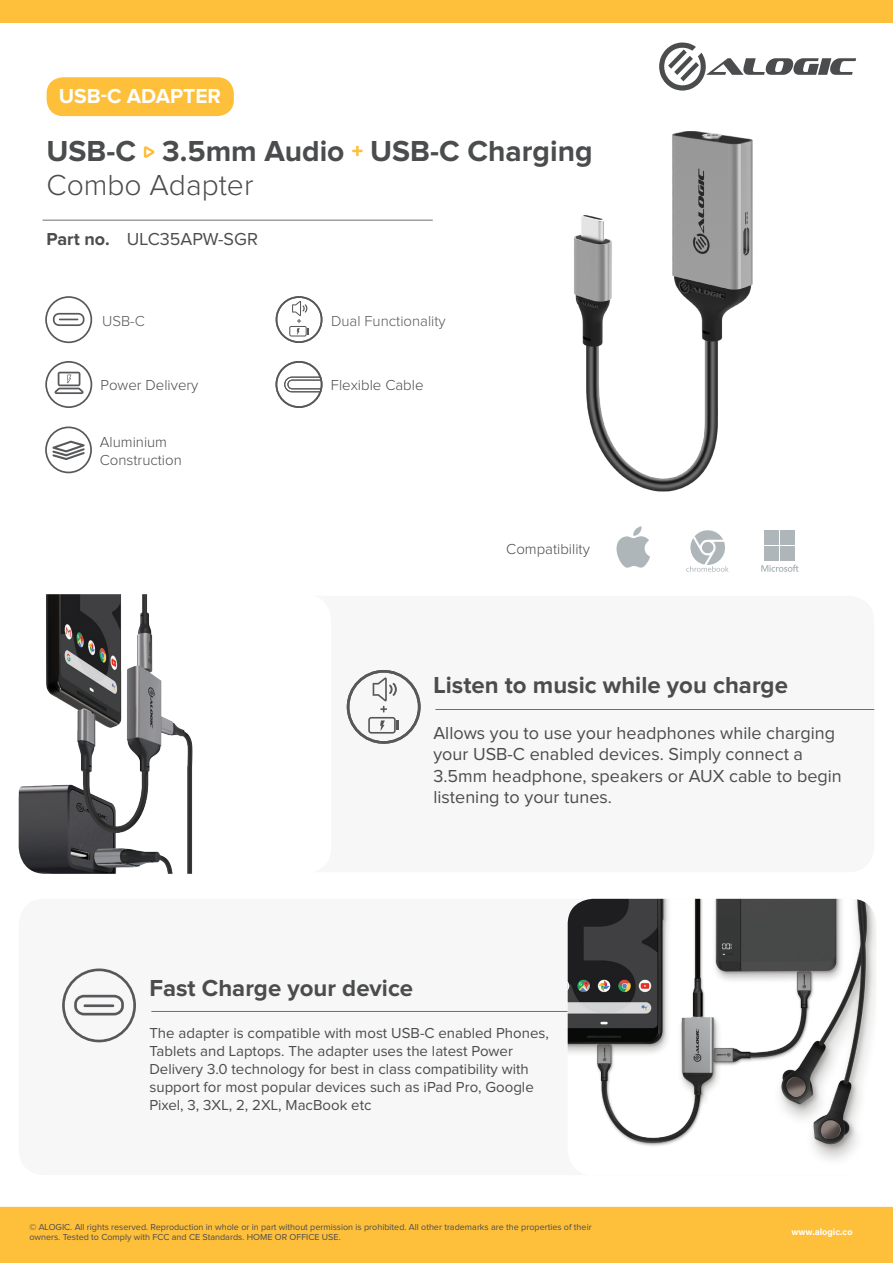
<style>
.page{position:relative;width:893px;height:1263px;background:#fff}
.page>*{position:absolute;margin:0;border:0;box-sizing:border-box;transform-origin:0 0}
.t1{font:700 30px/34.3px "Proxima Nova";color:#4b4c4d}
.t2{font:700 24px "Proxima Nova";color:#4b4c4d}
.t3{font:700 21px "Proxima Nova";color:#fff}
.t4{font:18px/21.6px "Proxima Nova";color:#4b4c4d}
.t5{font:700 18px "Proxima Nova";color:#4b4c4d}
.t6{font:15px/18px "Proxima Nova";color:#4b4c4d}
.t7{font:300 15px "Proxima Nova";color:#4b4c4d}
.t8{font:300 15px "Proxima Nova";color:#57585a}
.t9{font:9px/10.8px "Proxima Nova";color:#4b4c4d}
.t10{font:700 9px "Acumin Pro";color:#fff}
.s1{font-weight:300}
</style>
<div class="page">
<div style="left:0;top:1207px;width:893px;height:56px;background:#febf3b"></div>
<div style="left:0;top:0;width:893px;height:22px;background:#febf3b"></div>
<img style="left:574px;top:132px;width:207px;height:410px">
<div style="left:19px;top:596px;width:855px;height:276px;background:#f7f7f7;border-radius:26px"></div>
<div style="left:19px;top:899px;width:855px;height:276px;background:#f7f7f7;border-radius:26px"></div>
<hr style="left:43px;top:220px;width:390px;height:1px;background:#6c6d70">
<svg style="left:659px;top:42px;width:197px;height:49px"></svg>
<svg style="left:45px;top:296px;width:47px;height:47px"></svg>
<div style="left:19px;top:594px;width:312px;height:280px;background:#fff;border-radius:27px"></div>
<img style="left:19px;top:594px;width:174px;height:280px">
<svg style="left:62px;top:968px;width:74px;height:74px"></svg>
<hr style="left:84px;top:1004px;width:30px;height:3px;background:#57585a">
<hr style="left:435px;top:709px;width:439px;height:1px;background:#6c6d70">
<div style="left:47px;top:77px;width:187px;height:39px;background:#febf3b;border-radius:16px"></div>
<svg style="left:144px;top:146px;width:10px;height:12px"></svg>
<svg style="left:352px;top:146px;width:11px;height:10px"></svg>
<hr style="left:151px;top:1011px;width:533px;height:1px;background:#6c6d70">
<svg style="left:45px;top:426px;width:47px;height:47px"></svg>
<img style="left:568px;top:899px;width:308px;height:258px">
<svg style="left:276px;top:361px;width:46px;height:47px"></svg>
<svg style="left:276px;top:296px;width:46px;height:47px"></svg>
<svg style="left:347px;top:670px;width:74px;height:74px"></svg>
<svg style="left:45px;top:361px;width:47px;height:47px"></svg>
<svg style="left:615px;top:526px;width:36px;height:42px"></svg>
<svg style="left:761px;top:565px;width:37px;height:7px"></svg>
<div style="left:765px;top:530px;width:14px;height:15px;background:#afb6ba"></div>
<div style="left:765px;top:546px;width:14px;height:15px;background:#afb6ba"></div>
<div style="left:781px;top:530px;width:14px;height:15px;background:#afb6ba"></div>
<div style="left:781px;top:546px;width:14px;height:15px;background:#afb6ba"></div>
<svg style="left:686px;top:527px;width:43px;height:45px"></svg>
<p class="t3" style="left:59px;top:86px;width:164px">USB-C ADAPTER</p>
<p class="t1" style="left:47px;top:135px;width:548px">USB-C 3.5mm Audio USB-C Charging<br><span class="s1">Combo Adapter</span></p>
<p class="t5" style="left:47px;top:230px;width:65px">Part no.</p>
<p class="t4" style="left:127px;top:228px;width:133px">ULC35APW-SGR</p>
<p class="t8" style="left:102px;top:314px;width:44px">USB-C</p>
<p class="t8" style="left:331px;top:314px;width:116px">Dual Functionality</p>
<p class="t7" style="left:101px;top:378px;width:99px">Power Delivery</p>
<p class="t7" style="left:331px;top:378px;width:94px">Flexible Cable</p>
<p class="t7" style="left:100px;top:435px;width:69px">Aluminium</p>
<p class="t7" style="left:100px;top:453px;width:84px">Construction</p>
<p class="t7" style="left:506px;top:542px;width:85px">Compatibility</p>
<p class="t2" style="left:433px;top:674px;width:356px">Listen to music while you charge</p>
<p class="t4" style="left:433px;top:722px;width:410px">Allows you to use your headphones while charging your USB-C enabled devices. Simply connect a 3.5mm headphone, speakers or AUX cable to begin listening to your tunes.</p>
<p class="t2" style="left:149px;top:976px;width:265px">Fast Charge your device</p>
<p class="t6" style="left:149px;top:1025px;width:401px">The adapter is compatible with most USB-C enabled Phones, Tablets and Laptops. The adapter uses the latest Power Delivery 3.0 technology for best in class compatibility with support for most popular devices such as iPad Pro, Google Pixel, 3, 3XL, 2, 2XL, MacBook etc</p>
<p class="t9" style="left:29px;top:1221px;width:564px">© ALOGIC. All rights reserved. Reproduction in whole or in part without permission is prohibited. All other trademarks are the properties of their owners. Tested to Comply with FCC and CE Standards. HOME OR OFFICE USE.</p>
<p class="t10" style="left:791px;top:1225px;width:63px">www.alogic.co</p>
</div>
